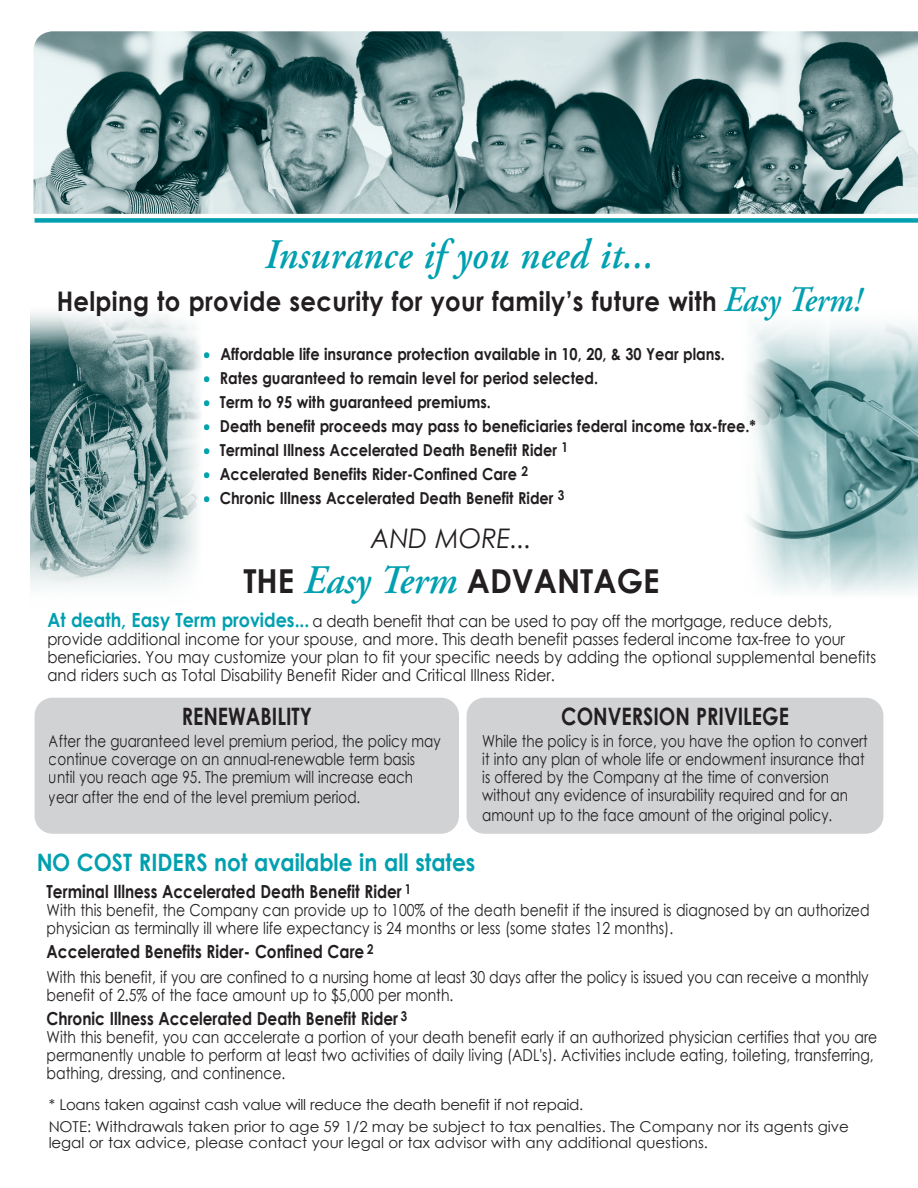
<style>
.page{position:relative;width:918px;height:1188px;background:#fff}
.page>*{position:absolute;margin:0;border:0;box-sizing:border-box;transform-origin:0 0}
.t1{font:italic 600 42px "Adobe Garamond Pro";letter-spacing:.015em;color:#00a0b0;scale:.9 1}
.t2{font:700 33px "Century Gothic";color:#231f20;scale:.95 1}
.t3{font:700 27px "Century Gothic";letter-spacing:.015em;color:#231f20;scale:.9 1}
.t4{font:italic 27px "Century Gothic";color:#231f20;scale:.95 1}
.t5{font:700 24px "Century Gothic";color:#00a0b0;scale:.9 1}
.t6{font:700 24px "Century Gothic";color:#231f20;scale:.82 1}
.t7{font:700 18px "Century Gothic";color:#231f20;scale:.85 1}
.t8{font:16.5px/17.9px "Century Gothic";color:#231f20;scale:.85 1}
.t9{font:16.5px/18px "Century Gothic";color:#231f20;scale:.82 1}
.t10{font:16.5px/18px "Century Gothic";color:#231f20;scale:.9 1}
.t11{font:700 16.5px "Century Gothic";color:#231f20;scale:.88 1}
.t12{font:15px/21.8px "Century Gothic";color:#231f20}
.s1{font-family:"Adobe Garamond Pro";font-weight:600;font-style:italic;font-size:36px;color:#00a0b0}
.s2{color:#00a0b0}
.s3{font-family:"Adobe Garamond Pro";font-weight:600;font-style:italic;font-size:40.5px;color:#00a0b0}
.s4{font-weight:700;font-size:19.5px;color:#00a0b0}
</style>
<div class="page">
<img style="left:30px;top:313px;width:171px;height:274px">
<img style="left:748px;top:323px;width:170px;height:271px">
<img style="left:33px;top:31px;width:885px;height:183px">
<div style="left:35px;top:218px;width:883px;height:5px;background:#00a0b0"></div>
<div style="left:35px;top:698px;width:424px;height:136px;background:#d1d2d4;border-radius:18px"></div>
<div style="left:467px;top:698px;width:416px;height:136px;background:#d1d2d4;border-radius:18px"></div>
<h1 class="t1" style="left:265px;top:231px;width:433px">Insurance if you need it...</h1>
<h3 class="t3" style="left:57px;top:281px;width:896px">Helping to provide security for your family’s future with <span class="s1">Easy Term!</span></h3>
<p class="t11" style="left:204px;top:342px;width:594px"><span class="s2">•</span> Affordable life insurance protection available in 10, 20, &amp; 30 Year plans.</p>
<p class="t11" style="left:204px;top:366px;width:450px"><span class="s2">•</span> Rates guaranteed to remain level for period selected.</p>
<p class="t11" style="left:204px;top:390px;width:328px"><span class="s2">•</span> Term to 95 with guaranteed premiums.</p>
<p class="t11" style="left:204px;top:414px;width:629px"><span class="s2">•</span> Death benefit proceeds may pass to beneficiaries federal income tax-free.*</p>
<p class="t11" style="left:204px;top:438px;width:416px"><span class="s2">•</span> Terminal Illness Accelerated Death Benefit Rider <sup>1</sup></p>
<p class="t11" style="left:204px;top:462px;width:370px"><span class="s2">•</span> Accelerated Benefits Rider-Confined Care <sup>2</sup></p>
<p class="t11" style="left:204px;top:486px;width:412px"><span class="s2">•</span> Chronic Illness Accelerated Death Benefit Rider <sup>3</sup></p>
<h3 class="t4" style="left:371px;top:519px;width:171px">AND MORE...</h3>
<h2 class="t2" style="left:243px;top:556px;width:439px">THE <span class="s3">Easy Term</span> ADVANTAGE</h2>
<p class="t10" style="left:47px;top:612px;width:923px"><span class="s4">At death, Easy Term provides...</span> a death benefit that can be used to pay off the mortgage, reduce debts, provide additional income for your spouse, and more. This death benefit passes federal income tax-free to your beneficiaries. You may customize your plan to fit your specific needs by adding the optional supplemental benefits and riders such as Total Disability Benefit Rider and Critical Illness Rider.</p>
<h3 class="t6" style="left:182px;top:698px;width:160px">RENEWABILITY</h3>
<p class="t9" style="left:49px;top:732px;width:479px">After the guaranteed level premium period, the policy may continue coverage on an annual-renewable term basis until you reach age 95. The premium will increase each</p>
<p class="t9" style="left:49px;top:787px;width:381px">year after the end of the level premium period.</p>
<h3 class="t6" style="left:561px;top:698px;width:279px">CONVERSION PRIVILEGE</h3>
<p class="t9" style="left:482px;top:732px;width:472px">While the policy is in force, you have the option to convert it into any plan of whole life or endowment insurance that is offered by the Company at the time of conversion without any evidence of insurability required and for an</p>
<p class="t9" style="left:482px;top:805px;width:428px">amount up to the face amount of the original policy.</p>
<h3 class="t5" style="left:36px;top:844px;width:490px">NO COST RIDERS not available in all states</h3>
<p class="t7" style="left:47px;top:878px;width:430px">Terminal Illness Accelerated Death Benefit Rider <sup>1</sup></p>
<p class="t8" style="left:47px;top:901px;width:970px">With this benefit, the Company can provide up to 100% of the death benefit if the insured is diagnosed by an authorized physician as terminally ill where life expectancy is 24 months or less (some states 12 months).</p>
<p class="t7" style="left:47px;top:938px;width:386px">Accelerated Benefits Rider- Confined Care <sup>2</sup></p>
<p class="t8" style="left:47px;top:968px;width:969px">With this benefit, if you are confined to a nursing home at least 30 days after the policy is issued you can receive a monthly benefit of 2.5% of the face amount up to $5,000 per month.</p>
<p class="t7" style="left:47px;top:1005px;width:426px">Chronic Illness Accelerated Death Benefit Rider <sup>3</sup></p>
<p class="t8" style="left:47px;top:1028px;width:979px">With this benefit, you can accelerate a portion of your death benefit early if an authorized physician certifies that you are permanently unable to perform at least two activities of daily living (ADL's). Activities include eating, toileting, transferring, bathing, dressing, and continence.</p>
<p class="t12" style="left:48px;top:1094px;width:802px">* Loans taken against cash value will reduce the death benefit if not repaid.<br>NOTE: Withdrawals taken prior to age 59 1/2 may be subject to tax penalties. The Company nor its agents give</p>
<p class="t12" style="left:48px;top:1131px;width:661px">legal or tax advice, please contact your legal or tax advisor with any additional questions.</p>
</div>
